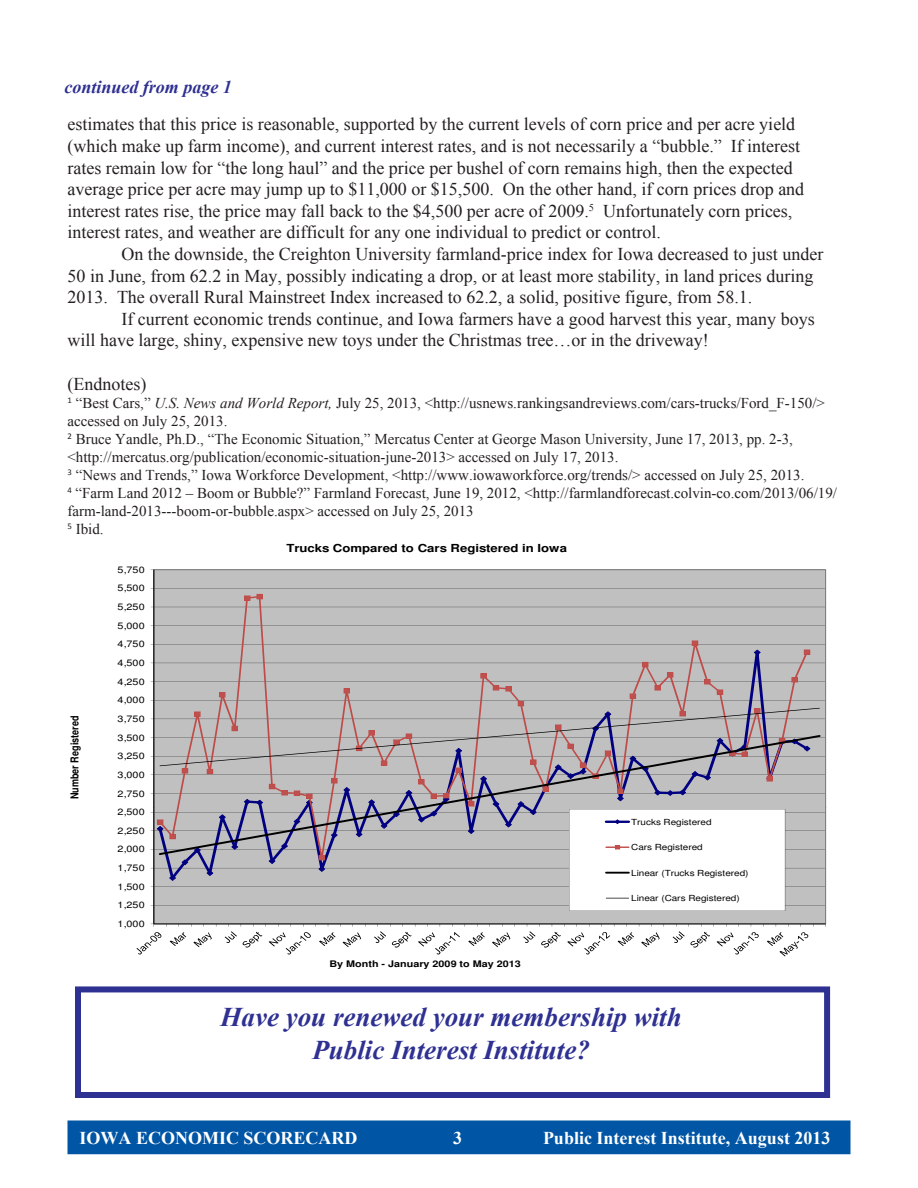
<style>
.page{position:relative;width:918px;height:1188px;background:#fff}
.page>*{position:absolute;margin:0;border:0;box-sizing:border-box;transform-origin:0 0}
.t1{font:italic 700 27px "Times New Roman";color:#2e3092}
.t2{font:18px/21.6px "Times New Roman";color:#231f20}
.t3{font:700 18px "Times New Roman";color:#fff}
.t4{font:italic 700 18px "Times New Roman";color:#2e3092}
.Endnote_Text{font:15px/18px "Times New Roman";color:#231f20}
.t5{font:700 11.1px "Helvetica";letter-spacing:-.005em;color:#000;scale:1.19 1}
.t6{font:700 10.8px "Helvetica";color:#000;scale:.84 1}
.t7{font:9px "Helvetica";color:#000;scale:1.19 1}
.t8{font:700 9px "Helvetica";color:#000;scale:1.19 1}
.t9{font:8.4px "Helvetica";letter-spacing:-.005em;color:#000;scale:1.19 1}
.s1{font-style:italic}
</style>
<div class="page">
<div style="left:68px;top:1121px;width:782px;height:33px;background:#0155a5"></div>
<div style="left:68px;top:1120px;width:782px;height:34px;border:2px solid #0155a5"></div>
<div style="left:75px;top:986px;width:755px;height:112px;border:6px solid #2e3092"></div>
<svg style="left:153px;top:569px;width:673px;height:239px;background:#bababa"></svg>
<hr style="left:154px;top:570px;width:1px;height:238px;background:#000">
<svg style="left:159px;top:596px;width:649px;height:66px;background:#bdbcbd"></svg>
<svg style="left:244px;top:595px;width:6px;height:6px"></svg>
<svg style="left:256px;top:594px;width:7px;height:5px"></svg>
<svg style="left:692px;top:640px;width:6px;height:6px"></svg>
<svg style="left:804px;top:650px;width:6px;height:5px"></svg>
<svg style="left:153px;top:808px;width:673px;height:116px;background:#b6b6b6"></svg>
<hr style="left:154px;top:808px;width:1px;height:116px;background:#000">
<hr style="left:154px;top:924px;width:672px;height:1px;background:#000">
<svg style="left:136px;top:924px;width:81px;height:31px"></svg>
<svg style="left:225px;top:924px;width:141px;height:31px"></svg>
<svg style="left:374px;top:924px;width:142px;height:31px"></svg>
<svg style="left:523px;top:924px;width:142px;height:31px"></svg>
<svg style="left:673px;top:924px;width:141px;height:32px"></svg>
<svg style="left:151px;top:662px;width:670px;height:249px;background:#bfbbbe"></svg>
<p class="t4" style="left:64px;top:75px;width:169px">continued from page 1</p>
<p class="t2" style="left:68px;top:113px;width:738px">estimates that this price is reasonable, supported by the current levels of corn price and per acre yield (which make up farm income), and current interest rates, and is not necessarily a “bubble.” If interest rates remain low for “the long haul” and the price per bushel of corn remains high, then the expected average price per acre may jump up to $11,000 or $15,500. On the other hand, if corn prices drop and interest rates rise, the price may fall back to the $4,500 per acre of 2009.<sup>5</sup> Unfortunately corn prices, interest rates, and weather are difficult for any one individual to predict or control.</p>
<p class="t2" style="left:68px;top:243px;width:757px;text-indent:54px">On the downside, the Creighton University farmland-price index for Iowa decreased to just under<br>50 in June, from 62.2 in May, possibly indicating a drop, or at least more stability, in land prices during<br>2013. The overall Rural Mainstreet Index increased to 62.2, a solid, positive figure, from 58.1.</p>
<p class="t2" style="left:68px;top:308px;width:749px;text-indent:54px">If current economic trends continue, and Iowa farmers have a good harvest this year, many boys will have large, shiny, expensive new toys under the Christmas tree…or in the driveway!</p>
<p class="t2" style="left:68px;top:373px;width:80px">(Endnotes)</p>
<p class="Endnote_Text" style="left:68px;top:393px;width:759px"><sup>1</sup> “Best Cars,” <span class="s1">U.S. News and World Report,</span> July 25, 2013, &lt;http://usnews.rankingsandreviews.com/cars-trucks/Ford_F-150/&gt; accessed on July 25, 2013.</p>
<p class="Endnote_Text" style="left:68px;top:429px;width:727px"><sup>2</sup> Bruce Yandle, Ph.D., “The Economic Situation,” Mercatus Center at George Mason University, June 17, 2013, pp. 2-3, &lt;http://mercatus.org/publication/economic-situation-june-2013&gt; accessed on July 17, 2013.</p>
<p class="Endnote_Text" style="left:68px;top:465px;width:739px"><sup>3</sup> “News and Trends,” Iowa Workforce Development, &lt;http://www.iowaworkforce.org/trends/&gt; accessed on July 25, 2013.</p>
<p class="Endnote_Text" style="left:68px;top:483px;width:771px"><sup>4</sup> “Farm Land 2012 – Boom or Bubble?” Farmland Forecast, June 19, 2012, &lt;http://farmlandforecast.colvin-co.com/2013/06/19/ farm-land-2013---boom-or-bubble.aspx&gt; accessed on July 25, 2013</p>
<p class="Endnote_Text" style="left:68px;top:519px;width:38px"><sup>5</sup> Ibid.</p>
<p class="t6" style="left:71px;top:799px;width:101px;rotate:-90deg">Number Registered</p>
<p class="t7" style="left:118px;top:566px;width:24px">5,750</p>
<p class="t7" style="left:118px;top:585px;width:24px">5,500</p>
<p class="t7" style="left:118px;top:604px;width:24px">5,250</p>
<p class="t7" style="left:118px;top:622px;width:24px">5,000</p>
<p class="t7" style="left:118px;top:641px;width:24px">4,750</p>
<p class="t7" style="left:118px;top:659px;width:24px">4,500</p>
<p class="t7" style="left:118px;top:678px;width:24px">4,250</p>
<p class="t7" style="left:118px;top:697px;width:24px">4,000</p>
<p class="t7" style="left:118px;top:715px;width:24px">3,750</p>
<p class="t7" style="left:118px;top:734px;width:24px">3,500</p>
<p class="t7" style="left:118px;top:753px;width:24px">3,250</p>
<p class="t7" style="left:118px;top:771px;width:24px">3,000</p>
<p class="t7" style="left:118px;top:790px;width:24px">2,750</p>
<p class="t7" style="left:118px;top:808px;width:24px">2,500</p>
<p class="t7" style="left:118px;top:827px;width:24px">2,250</p>
<p class="t7" style="left:118px;top:846px;width:24px">2,000</p>
<p class="t7" style="left:118px;top:864px;width:24px">1,750</p>
<p class="t7" style="left:118px;top:883px;width:24px">1,500</p>
<p class="t7" style="left:118px;top:902px;width:24px">1,250</p>
<p class="t7" style="left:118px;top:920px;width:24px">1,000</p>
<p class="t5" style="left:286px;top:544px;width:237px">Trucks Compared to Cars Registered in Iowa</p>
<p class="t8" style="left:329px;top:960px;width:162px">By Month - January 2009 to May 2013</p>
<p class="t9" style="left:631px;top:819px;width:69px">Trucks Registered</p>
<p class="t9" style="left:631px;top:844px;width:62px">Cars Registered</p>
<p class="t9" style="left:631px;top:869px;width:100px">Linear (Trucks Registered)</p>
<p class="t9" style="left:631px;top:895px;width:93px">Linear (Cars Registered)</p>
<p class="t1" style="left:221px;top:998px;width:463px">Have you renewed your membership with</p>
<p class="t1" style="left:312px;top:1031px;width:279px">Public Interest Institute?</p>
<p class="t3" style="left:80px;top:1126px;width:279px">IOWA ECONOMIC SCORECARD</p>
<p class="t3" style="left:543px;top:1126px;width:289px">PUBLIC INTEREST INSTITUTE, AUGUST 2013</p>
</div>
